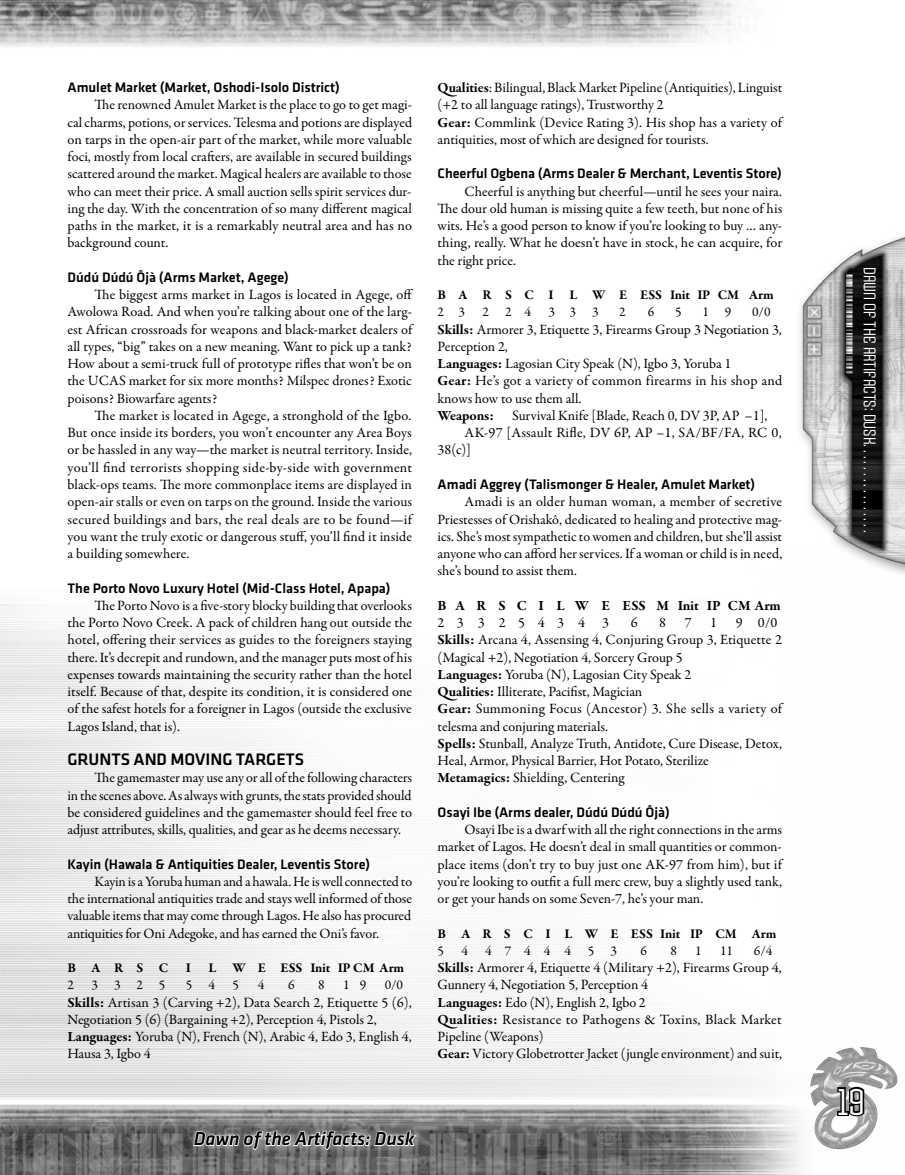
<style>
.page{position:relative;width:905px;height:1175px;background:#fff}
.page>*{position:absolute;margin:0;border:0;box-sizing:border-box;transform-origin:0 0}
.t1{font:condensed 36px "Armada";color:#fff}
.t2{font:italic 500 19.5px "Klavika";color:#000}
.t3{font:500 17.25px "Klavika";color:#000}
.t4{font:condensed 16.5px "Armada";letter-spacing:-.005em;color:#fff}
.t5{font:14.25px/17.2px "Garamond Premr Pro";letter-spacing:-.005em;color:#000;text-align:justify}
.t6{font:500 14.25px "Klavika";color:#000}
.t7{font:700 14.25px "Garamond Premr Pro";letter-spacing:-.015em;color:#000}
.t8{font:700 13.5px "Garamond Premr Pro";letter-spacing:-.005em;color:#000}
.t9{font:13.5px "Garamond Premr Pro";color:#000}
.s1{font-weight:700}
</style>
<div class="page">
<img style="left:0;top:604px;width:898px;height:570px">
<img style="left:0;top:0;width:758px;height:47px">
<img style="left:800px;top:236px;width:104px;height:338px">
<img style="left:802px;top:237px;width:102px;height:310px">
<img style="left:810px;top:1047px;width:53px;height:40px">
<img style="left:186px;top:1123px;width:235px;height:33px">
<svg style="left:192px;top:1118px;width:225px;height:42px;background:#8f8f8f"></svg>
<svg style="left:835px;top:1085px;width:31px;height:32px"></svg>
<p class="t6" style="left:68px;top:82px;width:274px">Amulet Market (Market, Oshodi-Isolo District)</p>
<p class="t5" style="left:68px;top:97px;width:346px;text-indent:27px">The renowned Amulet Market is the place to go to get magi&shy;cal charms, potions, or services. Telesma and potions are displayed on tarps in the open-air part of the market, while more valuable foci, mostly from local crafters, are available in secured buildings scattered around the market. Magical healers are available to those who can meet their price. A small auction sells spirit services dur&shy;ing the day. With the concentration of so many different magical paths in the market, it is a remarkably neutral area and has no background count.</p>
<p class="t6" style="left:68px;top:272px;width:223px">Dúdú Dúdú Ôjà (Arms Market, Agege)</p>
<p class="t5" style="left:67px;top:287px;width:347px;text-indent:27px">The biggest arms market in Lagos is located in Agege, off Awolowa Road. And when you’re talking about one of the larg&shy;est African crossroads for weapons and black-market dealers of all types, “big” takes on a new meaning. Want to pick up a tank?<br>How about a semi-truck full of prototype rifles that won’t be on the UCAS market for six more months? Milspec drones? Exotic poisons? Biowarfare agents?</p>
<p class="t5" style="left:68px;top:408px;width:346px;text-indent:27px">The market is located in Agege, a stronghold of the Igbo.<br>But once inside its borders, you won’t encounter any Area Boys or be hassled in any way—the market is neutral territory. Inside, you’ll find terrorists shopping side-by-side with government black-ops teams. The more commonplace items are displayed in open-air stalls or even on tarps on the ground. Inside the various secured buildings and bars, the real deals are to be found—if you want the truly exotic or dangerous stuff, you’ll find it inside a building somewhere.</p>
<p class="t6" style="left:68px;top:582px;width:324px">The Porto Novo Luxury Hotel (Mid-Class Hotel, Apapa)</p>
<p class="t5" style="left:68px;top:598px;width:346px;text-indent:27px">The Porto Novo is a five-story blocky building that overlooks the Porto Novo Creek. A pack of children hang out outside the hotel, offering their services as guides to the foreigners staying there. It’s decrepit and rundown, and the manager puts most of his expenses towards maintaining the security rather than the hotel itself. Because of that, despite its condition, it is considered one of the safest hotels for a foreigner in Lagos (outside the exclusive Lagos Island, that is).</p>
<p class="t3" style="left:68px;top:753px;width:238px">GRUNTS AND MOVING TARGETS</p>
<p class="t5" style="left:68px;top:770px;width:346px;text-indent:27px">The gamemaster may use any or all of the following characters in the scenes above. As always with grunts, the stats provided should be considered guidelines and the gamemaster should feel free to adjust attributes, skills, qualities, and gear as he deems necessary.</p>
<p class="t6" style="left:68px;top:858px;width:304px">Kayin (Hawala &amp; Antiquities Dealer, Leventis Store)</p>
<p class="t5" style="left:68px;top:874px;width:346px;text-indent:27px">Kayin is a Yoruba human and a hawala. He is well connected to the international antiquities trade and stays well informed of those valuable items that may come through Lagos. He also has procured antiquities for Oni Adegoke, and has earned the Oni’s favor.</p>
<p class="t8" style="left:68px;top:962px;width:102px">B A R S C</p>
<p class="t8" style="left:186px;top:962px;width:7px">I</p>
<p class="t8" style="left:208px;top:962px;width:197px">L W E ESS Init IP CM Arm</p>
<p class="t9" style="left:68px;top:979px;width:8px">2</p>
<p class="t9" style="left:91px;top:979px;width:75px">3 3 2 5</p>
<p class="t9" style="left:186px;top:979px;width:31px">5 4</p>
<p class="t9" style="left:232px;top:979px;width:8px">5</p>
<p class="t9" style="left:258px;top:979px;width:8px">4</p>
<p class="t9" style="left:288px;top:979px;width:8px">6</p>
<p class="t9" style="left:318px;top:979px;width:8px">8</p>
<p class="t9" style="left:343px;top:979px;width:25px">1 9</p>
<p class="t9" style="left:384px;top:979px;width:20px">0/0</p>
<p class="t5" style="left:68px;top:994px;width:346px;text-align:left"><span class="s1">Skills:</span> Artisan 3 (Carving +2), Data Search 2, Etiquette 5 (6), Negotiation 5 (6) (Bargaining +2), Perception 4, Pistols 2, <span class="s1">Languages:</span> Yoruba (N), French (N), Arabic 4, Edo 3, English 4, Hausa 3, Igbo 4</p>
<p class="t5" style="left:437px;top:80px;width:346px;text-align:left"><span class="s1">Qualities</span>: Bilingual, Black Market Pipeline (Antiquities), Linguist (+2 to all language ratings), Trustworthy 2<br><span class="s1">Gear:</span> Commlink (Device Rating 3). His shop has a variety of antiquities, most of which are designed for tourists.</p>
<p class="t6" style="left:437px;top:168px;width:346px">Cheerful Ogbena (Arms Dealer &amp; Merchant, Leventis Store)</p>
<p class="t5" style="left:437px;top:184px;width:346px;text-indent:27px">Cheerful is anything but cheerful—until he sees your naira.<br>The dour old human is missing quite a few teeth, but none of his wits. He’s a good person to know if you’re looking to buy … any&shy;thing, really. What he doesn’t have in stock, he can acquire, for the right price.</p>
<p class="t8" style="left:437px;top:289px;width:338px">B A R S C I L W E ESS Init IP CM Arm</p>
<p class="t9" style="left:437px;top:307px;width:29px">2 3</p>
<p class="t9" style="left:482px;top:307px;width:50px">2 2 4</p>
<p class="t9" style="left:548px;top:307px;width:52px">3 3 3</p>
<p class="t9" style="left:619px;top:307px;width:8px">2</p>
<p class="t9" style="left:647px;top:307px;width:8px">6</p>
<p class="t9" style="left:675px;top:307px;width:8px">5</p>
<p class="t9" style="left:702px;top:307px;width:30px">1 9</p>
<p class="t9" style="left:752px;top:307px;width:20px">0/0</p>
<p class="t5" style="left:437px;top:322px;width:346px;text-align:left"><span class="s1">Skills:</span> Armorer 3, Etiquette 3, Firearms Group 3 Negotiation 3, Perception 2,<br><span class="s1">Languages:</span> Lagosian City Speak (N), Igbo 3, Yoruba 1<br><span class="s1">Gear:</span> He’s got a variety of common firearms in his shop and knows how to use them all.</p>
<p class="t7" style="left:437px;top:410px;width:58px">Weapons:</p>
<p class="t5" style="left:512px;top:408px;width:257px">Survival Knife [Blade, Reach 0, DV 3P, AP –1],</p>
<p class="t5" style="left:464px;top:425px;width:318px">AK-97 [Assault Rifle, DV 6P, AP –1, SA/BF/FA, RC 0,</p>
<p class="t5" style="left:437px;top:442px;width:35px">38(c)]</p>
<p class="t6" style="left:437px;top:479px;width:319px">Amadi Aggrey (Talismonger &amp; Healer, Amulet Market)</p>
<p class="t5" style="left:437px;top:494px;width:346px;text-indent:27px">Amadi is an older human woman, a member of secretive Priestesses of Orishakô, dedicated to healing and protective mag&shy;ics. She’s most sympathetic to women and children, but she’ll assist anyone who can afford her services. If a woman or child is in need, she’s bound to assist them.</p>
<p class="t7" style="left:437px;top:599px;width:345px">B A R S C I L W E ESS M Init IP CM Arm</p>
<p class="t5" style="left:437px;top:615px;width:173px">2 3 3 2 5 4 3 4 3</p>
<p class="t5" style="left:630px;top:615px;width:8px">6</p>
<p class="t5" style="left:659px;top:615px;width:8px">8</p>
<p class="t5" style="left:684px;top:615px;width:8px">7</p>
<p class="t5" style="left:710px;top:615px;width:8px">1</p>
<p class="t5" style="left:437px;top:615px;width:346px;text-align:left;text-indent:298px">9 0/0<br><span class="s1">Skills:</span> Arcana 4, Assensing 4, Conjuring Group 3, Etiquette 2 (Magical +2), Negotiation 4, Sorcery Group 5<br><span class="s1">Languages:</span> Yoruba (N), Lagosian City Speak 2<br><span class="s1">Qualities:</span> Illiterate, Pacifist, Magician<br><span class="s1">Gear:</span> Summoning Focus (Ancestor) 3. She sells a variety of telesma and conjuring materials.<br><span class="s1">Spells:</span> Stunball, Analyze Truth, Antidote, Cure Disease, Detox, Heal, Armor, Physical Barrier, Hot Potato, Sterilize <span class="s1">Metamagics:</span> Shielding, Centering</p>
<p class="t6" style="left:437px;top:806px;width:234px">Osayi Ibe (Arms dealer, Dúdú Dúdú Ôjà)</p>
<p class="t5" style="left:437px;top:822px;width:346px;text-indent:27px">Osayi Ibe is a dwarf with all the right connections in the arms market of Lagos. He doesn’t deal in small quantities or common&shy;place items (don’t try to buy just one AK-97 from him), but if you’re looking to outfit a full merc crew, buy a slightly used tank, or get your hands on some Seven-7, he’s your man.</p>
<p class="t8" style="left:437px;top:928px;width:340px">B A R S C I L W E ESS Init IP CM Arm</p>
<p class="t9" style="left:437px;top:945px;width:8px">5</p>
<p class="t9" style="left:461px;top:945px;width:8px">4</p>
<p class="t9" style="left:485px;top:945px;width:133px">4 7 4 4 4 5 3</p>
<p class="t9" style="left:640px;top:945px;width:8px">6</p>
<p class="t9" style="left:670px;top:945px;width:8px">8</p>
<p class="t9" style="left:695px;top:945px;width:8px">1</p>
<p class="t9" style="left:720px;top:945px;width:15px">11</p>
<p class="t9" style="left:753px;top:945px;width:20px">6/4</p>
<p class="t5" style="left:437px;top:960px;width:346px;text-align:left"><span class="s1">Skills:</span> Armorer 4, Etiquette 4 (Military +2), Firearms Group 4, Gunnery 4, Negotiation 5, Perception 4<br><span class="s1">Languages:</span> Edo (N), English 2, Igbo 2<br><span class="s1">Qualities:</span> Resistance to Pathogens &amp; Toxins, Black Market Pipeline (Weapons)<br><span class="s1">Gear:</span> Victory Globetrotter Jacket (jungle environment) and suit,</p>
<h2 class="t2" style="left:194px;top:1131px;width:222px">Dawn of the Artifacts: Dusk</h2>
<p class="t4" style="left:875px;top:267px;width:266px;rotate:90deg">DAWN OF THE ARTIFACTS: DUSK. . . . . . . . . . . . . . . .</p>
<h1 class="t1" style="left:837px;top:1088px;width:29px">19</h1>
</div>
